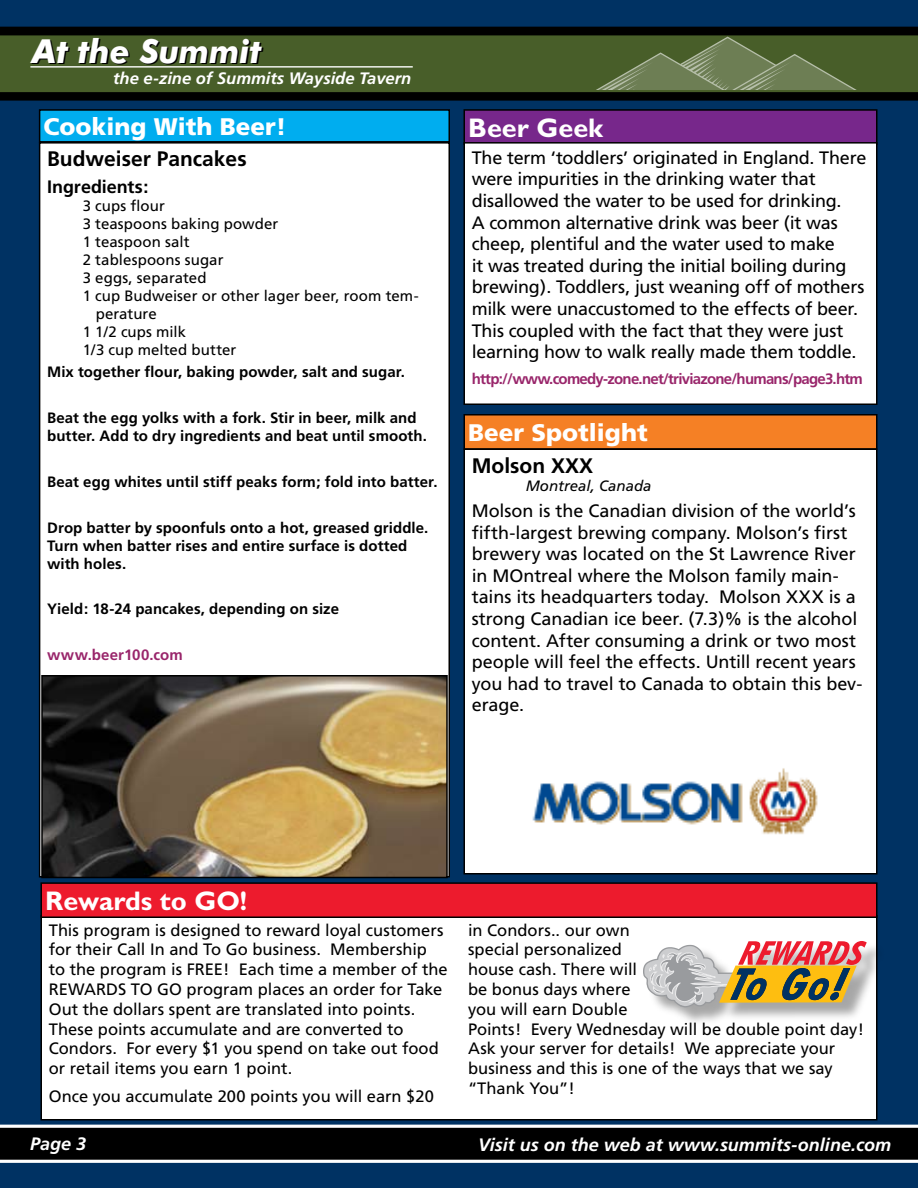
<style>
.page{position:relative;width:918px;height:1188px;background:#003263}
.page>*{position:absolute;margin:0;border:0;box-sizing:border-box;transform-origin:0 0}
.t1{font:italic 700 33.15px "Futura BT";color:#fff}
.t2{font:700 27px "Gill Sans";color:#fff}
.t3{font:900 24px "Frutiger";color:#fff}
.t4{font:700 21px "Frutiger";color:#000}
.t5{font:18px/21.6px "Frutiger";letter-spacing:-.01em;color:#000}
.t6{font:italic 700 18px "Frutiger";color:#fff}
.t7{font:700 18px "Frutiger";color:#000}
.t8{font:16.5px/19.8px "Frutiger";color:#000}
.t9{font:italic 700 16.5px "Frutiger";color:#fff}
.t10{font:700 15px/18px "Frutiger";letter-spacing:.005em;color:#000}
.t11{font:15px "Frutiger";letter-spacing:.005em;color:#000}
.t12{font:700 15px "Frutiger";letter-spacing:-.05em;color:#99266b}
.t13{font:700 15px "Frutiger";letter-spacing:.01em;color:#99266b}
.t14{font:italic 15px "Frutiger";color:#000}
</style>
<div class="page">
<svg style="left:0;top:1125px;width:918px;height:38px"></svg>
<svg style="left:0;top:27px;width:918px;height:74px"></svg>
<svg style="left:0;top:34px;width:918px;height:60px"></svg>
<hr style="left:30px;top:66px;width:383px;height:2px;background:#fff">
<svg style="left:567px;top:36px;width:324px;height:54px"></svg>
<div style="left:41px;top:916px;width:836px;height:204px;background:#fff"></div>
<div style="left:40px;top:915px;width:838px;height:205px;border:2px solid #000"></div>
<div style="left:41px;top:883px;width:836px;height:34px;background:#ed1b2d"></div>
<div style="left:40px;top:882px;width:838px;height:36px;border:2px solid #000"></div>
<div style="left:464px;top:110px;width:413px;height:34px;background:#77278b"></div>
<div style="left:464px;top:109px;width:414px;height:36px;border:2px solid #000"></div>
<div style="left:40px;top:143px;width:409px;height:734px;background:#fff"></div>
<div style="left:464px;top:143px;width:413px;height:261px;background:#fff"></div>
<div style="left:464px;top:142px;width:414px;height:263px;border:2px solid #000"></div>
<div style="left:644px;top:942px;width:242px;height:85px;background:#000;opacity:.35"></div>
<svg style="left:643px;top:941px;width:224px;height:66px"></svg>
<div style="left:464px;top:449px;width:413px;height:425px;background:#fff"></div>
<div style="left:464px;top:448px;width:414px;height:426px;border:2px solid #000"></div>
<div style="left:464px;top:415px;width:413px;height:34px;background:#f58025"></div>
<div style="left:464px;top:414px;width:414px;height:36px;border:2px solid #000"></div>
<img style="left:44px;top:678px;width:401px;height:197px">
<div style="left:41px;top:675px;width:407px;height:203px;border:2px solid #000"></div>
<img style="left:532px;top:768px;width:286px;height:67px">
<div style="left:40px;top:110px;width:409px;height:32px;background:#00adef"></div>
<div style="left:39px;top:109px;width:411px;height:34px;border:2px solid #000"></div>
<h1 class="t1" style="left:32px;top:31px;width:231px">At the Summit</h1>
<p class="t9" style="left:113px;top:68px;width:300px">the e-zine of Summits Wayside Tavern</p>
<h3 class="t3" style="left:44px;top:113px;width:244px">Cooking With Beer!</h3>
<p class="t4" style="left:47px;top:146px;width:201px">Budweiser Pancakes</p>
<p class="t7" style="left:47px;top:176px;width:103px">Ingredients:</p>
<p class="t11" style="left:83px;top:197px;width:84px">3 cups flour</p>
<p class="t11" style="left:83px;top:215px;width:197px">3 teaspoons baking powder</p>
<p class="t11" style="left:83px;top:233px;width:108px">1 teaspoon salt</p>
<p class="t11" style="left:83px;top:251px;width:142px">2 tablespoons sugar</p>
<p class="t11" style="left:83px;top:269px;width:125px">3 eggs, separated</p>
<p class="t11" style="left:83px;top:287px;width:337px">1 cup Budweiser or other lager beer, room tem-</p>
<p class="t11" style="left:96px;top:305px;width:63px">perature</p>
<p class="t11" style="left:83px;top:323px;width:105px">1 1/2 cups milk</p>
<p class="t11" style="left:83px;top:341px;width:155px">1/3 cup melted butter</p>
<p class="t10" style="left:47px;top:363px;width:359px">Mix together flour, baking powder, salt and sugar.</p>
<p class="t10" style="left:47px;top:409px;width:381px">Beat the egg yolks with a fork. Stir in beer, milk and butter. Add to dry ingredients and beat until smooth.</p>
<p class="t10" style="left:47px;top:473px;width:392px">Beat egg whites until stiff peaks form; fold into batter.</p>
<p class="t10" style="left:47px;top:518px;width:383px">Drop batter by spoonfuls onto a hot, greased griddle.<br>Turn when batter rises and entire surface is dotted with holes.</p>
<p class="t10" style="left:47px;top:600px;width:293px">Yield: 18-24 pancakes, depending on size</p>
<p class="t13" style="left:47px;top:646px;width:137px">www.beer100.com</p>
<h2 class="t2" style="left:468px;top:112px;width:136px">Beer Geek</h2>
<p class="t5" style="left:472px;top:147px;width:396px">The term ‘toddlers’ originated in England. There were impurities in the drinking water that disallowed the water to be used for drinking.<br>A common alternative drink was beer (it was cheep, plentiful and the water used to make<br>it was treated during the initial boiling during brewing). Toddlers, just weaning off of mothers milk were unaccustomed to the effects of beer.<br>This coupled with the fact that they were just learning how to walk really made them toddle.</p>
<p class="t12" style="left:472px;top:370px;width:393px">http://www.comedy-zone.net/triviazone/humans/page3.htm</p>
<h3 class="t3" style="left:468px;top:418px;width:181px">Beer Spotlight</h3>
<p class="t4" style="left:472px;top:453px;width:123px">Molson XXX</p>
<p class="t14" style="left:526px;top:477px;width:127px">Montreal, Canada</p>
<p class="t5" style="left:472px;top:500px;width:392px">Molson is the Canadian division of the world’s fifth-largest brewing company. Molson’s first brewery was located on the St Lawrence River in MOntreal where the Molson family main&shy;tains its headquarters today. Molson XXX is a strong Canadian ice beer. (7.3)% is the alcohol content. After consuming a drink or two most people will feel the effects. Untill recent years you had to travel to Canada to obtain this bev&shy;erage.</p>
<h2 class="t2" style="left:45px;top:885px;width:204px">Rewards to GO!</h2>
<p class="t8" style="left:49px;top:920px;width:400px">This program is designed to reward loyal customers for their Call In and To Go business. Membership<br>to the program is FREE! Each time a member of the REWARDS TO GO program places an order for Take Out the dollars spent are translated into points.<br>These points accumulate and are converted to Condors. For every $1 you spend on take out food or retail items you earn 1 point.</p>
<p class="t8" style="left:49px;top:1086px;width:387px">Once you accumulate 200 points you will earn $20</p>
<p class="t8" style="left:468px;top:920px;width:398px">in Condors.. our own<br>special personalized<br>house cash. There will<br>be bonus days where<br>you will earn Double<br>Points! Every Wednesday will be double point day!<br>Ask your server for details! We appreciate your business and this is one of the ways that we say “Thank You”!</p>
<p class="t6" style="left:30px;top:1133px;width:58px">Page 3</p>
<p class="t6" style="left:478px;top:1134px;width:414px">Visit us on the web at www.summits-online.com</p>
</div>
